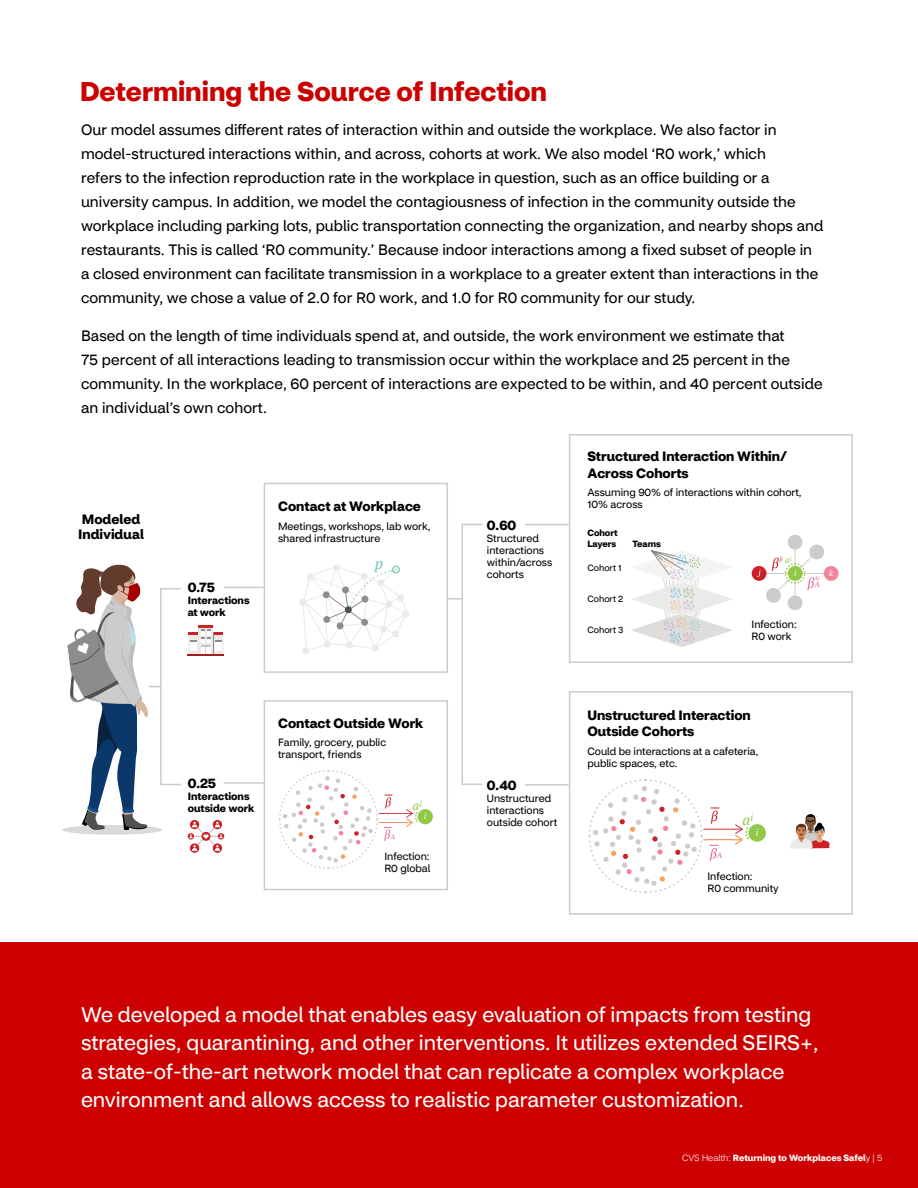
<style>
.page{position:relative;width:918px;height:1188px;background:#fff}
.page>*{position:absolute;margin:0;border:0;box-sizing:border-box;transform-origin:0 0}
.t1{font:700 27px "CVS Health Sans";color:#c00}
.t2{font:21px/28.5px "CVS Health Sans";color:#fff}
.t3{font:italic 15.45px "PT Serif";color:#6bc7ba}
.t4{font:15px/24px "CVS Health Sans";letter-spacing:.005em;color:#000}
.t5{font:italic 14.4px "PT Serif";color:#91c846}
.t6{font:700 13.5px/16.2px "CVS Health Sans";color:#000}
.t7{font:italic 12.6px "PT Serif";color:#91c846}
.t8{font:10.5px/12px "CVS Health Sans";color:#000}
.t9{font:700 10.5px/12px "CVS Health Sans";color:#000}
.t10{font:italic 9.75px "PT Serif";color:#fff}
.t11{font:700 9px "CVS Health Sans";color:#fff}
.t12{font:9px "CVS Health Sans";color:#000}
.t13{font:700 9px/10.5px "CVS Health Sans";color:#000}
.t14{font:italic 8.7px "Marion";color:#e56c95}
.t15{font:italic 8.55px "PT Serif";color:#fff}
.t16{font:italic 8.4px "PT Serif";color:#91c846}
.t17{font:italic 8.25px "PT Serif";color:#fff}
.t18{font:italic 7.5px "Marion";color:#e56c95}
.t19{font:italic 5.4px "PT Serif";color:#e56c95}
.s1{font-weight:300}
</style>
<div class="page">
<div style="left:0;top:943px;width:918px;height:245px;background:#c00"></div>
<div style="left:188px;top:635px;width:35px;height:19px;background:#eaeae8"></div>
<hr style="left:188px;top:633px;width:35px;height:2px;background:#cc2027">
<hr style="left:188px;top:654px;width:36px;height:1px;background:#a41e21">
<svg style="left:190px;top:625px;width:32px;height:29px"></svg>
<svg style="left:187px;top:820px;width:38px;height:33px"></svg>
<svg style="left:790px;top:814px;width:39px;height:35px"></svg>
<div style="left:748px;top:824px;width:18px;height:18px;background:#91c846;border-radius:50%"></div>
<svg style="left:588px;top:779px;width:161px;height:114px"></svg>
<div style="left:569px;top:434px;width:284px;height:229px;border:2px solid #ccc"></div>
<div style="left:569px;top:691px;width:284px;height:224px;border:2px solid #ccc"></div>
<div style="left:788px;top:535px;width:15px;height:15px;background:#cdcccb;border-radius:50%"></div>
<div style="left:788px;top:595px;width:15px;height:15px;background:#cdcccb;border-radius:50%"></div>
<div style="left:824px;top:566px;width:15px;height:15px;background:#f3849a;border-radius:50%"></div>
<div style="left:752px;top:566px;width:14px;height:15px;background:#cc2027;border-radius:50%"></div>
<svg style="left:757px;top:541px;width:69px;height:63px"></svg>
<svg style="left:631px;top:550px;width:101px;height:97px"></svg>
<div style="left:62px;top:825px;width:100px;height:10px;background:#d9d9d9;border-radius:50%"></div>
<div style="left:160px;top:588px;width:22px;height:197px;border:2px solid #ccc"></div>
<svg style="left:67px;top:564px;width:93px;height:266px"></svg>
<div style="left:461px;top:524px;width:22px;height:261px;border:2px solid #ccc"></div>
<svg style="left:448px;top:598px;width:14px;height:1px"></svg>
<div style="left:418px;top:809px;width:15px;height:15px;background:#91c846;border-radius:50%"></div>
<svg style="left:279px;top:770px;width:139px;height:99px"></svg>
<div style="left:264px;top:700px;width:184px;height:190px;border:2px solid #ccc"></div>
<div style="left:302px;top:647px;width:7px;height:7px;background:#eaeae8;border-radius:50%"></div>
<div style="left:402px;top:610px;width:7px;height:7px;background:#eaeae8;border-radius:50%"></div>
<div style="left:333px;top:564px;width:7px;height:7px;background:#f3f3f2;border-radius:50%"></div>
<div style="left:299px;top:599px;width:7px;height:7px;background:#eaeae8;border-radius:50%"></div>
<svg style="left:302px;top:565px;width:106px;height:87px"></svg>
<div style="left:264px;top:483px;width:184px;height:190px;border:2px solid #ccc"></div>
<hr style="left:525px;top:524px;width:44px;height:1px;background:#ccc">
<hr style="left:525px;top:784px;width:44px;height:2px;background:#ccc">
<hr style="left:224px;top:587px;width:41px;height:1px;background:#ccc">
<hr style="left:224px;top:782px;width:41px;height:2px;background:#ccc">
<h1 class="t1" style="left:80px;top:74px;width:469px">Determining the Source of Infection</h1>
<p class="t4" style="left:81px;top:118px;width:744px">Our model assumes different rates of interaction within and outside the workplace. We also factor in model-structured interactions within, and across, cohorts at work. We also model ‘R0 work,’ which<br>refers to the infection reproduction rate in the workplace in question, such as an office building or a university campus. In addition, we model the contagiousness of infection in the community outside the workplace including parking lots, public transportation connecting the organization, and nearby shops and restaurants. This is called ‘R0 community.’ Because indoor interactions among a fixed subset of people in a closed environment can facilitate transmission in a workplace to a greater extent than interactions in the community, we chose a value of 2.0 for R0 work, and 1.0 for R0 community for our study.</p>
<p class="t4" style="left:81px;top:324px;width:743px">Based on the length of time individuals spend at, and outside, the work environment we estimate that<br>75 percent of all interactions leading to transmission occur within the workplace and 25 percent in the community. In the workplace, 60 percent of interactions are expected to be within, and 40 percent outside an individual’s own cohort.</p>
<p class="t6" style="left:78px;top:512px;width:67px;line-height:15px">Modeled<br>Individual</p>
<p class="t6" style="left:188px;top:579px;width:29px">0.75</p>
<p class="t9" style="left:188px;top:594px;width:63px">Interactions at work</p>
<p class="t6" style="left:278px;top:498px;width:144px">Contact at Workplace</p>
<p class="t8" style="left:278px;top:520px;width:154px">Meetings, workshops, lab work, shared infrastructure</p>
<p class="t3" style="left:375px;top:554px;width:10px">p</p>
<p class="t6" style="left:188px;top:775px;width:30px">0.25</p>
<p class="t9" style="left:188px;top:791px;width:68px">Interactions outside work</p>
<p class="t6" style="left:278px;top:715px;width:147px">Contact Outside Work</p>
<p class="t8" style="left:278px;top:737px;width:110px">Family, grocery, public transport, friends</p>
<p class="t7" style="left:413px;top:797px;width:11px">a<sup>i</sup></p>
<p class="t15" style="left:424px;top:811px;width:4px">i</p>
<p class="t8" style="left:384px;top:851px;width:48px">Infection:<br>R0 global</p>
<p class="t18" style="left:390px;top:831px;width:6px">A</p>
<p class="t6" style="left:487px;top:517px;width:31px">0.60</p>
<p class="t8" style="left:487px;top:532px;width:67px">Structured interactions within/across cohorts</p>
<p class="t6" style="left:487px;top:777px;width:31px">0.40</p>
<p class="t8" style="left:487px;top:792px;width:72px">Unstructured interactions outside cohort</p>
<p class="t6" style="left:587px;top:449px;width:201px">Structured Interaction Within/<br>Across Cohorts</p>
<p class="t8" style="left:587px;top:487px;width:216px">Assuming 90% of interactions within cohort,<br>10% across</p>
<p class="t13" style="left:587px;top:528px;width:32px">Cohort<br>Layers</p>
<p class="t12" style="left:587px;top:563px;width:36px">Cohort 1</p>
<p class="t12" style="left:587px;top:594px;width:37px">Cohort 2</p>
<p class="t12" style="left:587px;top:624px;width:37px">Cohort 3</p>
<p class="t13" style="left:632px;top:539px;width:30px">Teams</p>
<p class="t16" style="left:785px;top:555px;width:8px">a<sup>i</sup></p>
<p class="t17" style="left:794px;top:568px;width:4px">i</p>
<p class="t8" style="left:752px;top:619px;width:47px">Infection:<br>R0 work</p>
<p class="t19" style="left:815px;top:575px;width:6px">ki</p>
<p class="t14" style="left:814px;top:579px;width:7px">A</p>
<p class="t17" style="left:829px;top:568px;width:5px">k</p>
<p class="t6" style="left:587px;top:707px;width:165px">Unstructured Interaction<br>Outside Cohorts</p>
<p class="t8" style="left:587px;top:746px;width:173px">Could be interactions at a cafeteria, public spaces, etc.</p>
<p class="t5" style="left:743px;top:811px;width:12px">a<sup>i</sup></p>
<p class="t10" style="left:756px;top:826px;width:4px">i</p>
<p class="t8" style="left:707px;top:870px;width:73px">Infection:<br>R0 community</p>
<p class="t14" style="left:717px;top:850px;width:7px">A</p>
<p class="t2" style="left:81px;top:1000px;width:739px">We developed a model that enables easy evaluation of impacts from testing strategies, quarantining, and other interventions. It utilizes extended SEIRS+, a state-of-the-art network model that can replicate a complex workplace environment and allows access to realistic parameter customization.</p>
<p class="t11" style="left:682px;top:1152px;width:202px"><span class="s1">CVS Health:</span> Returning to Workplaces Safel<span class="s1">y | 5</span></p>
</div>
